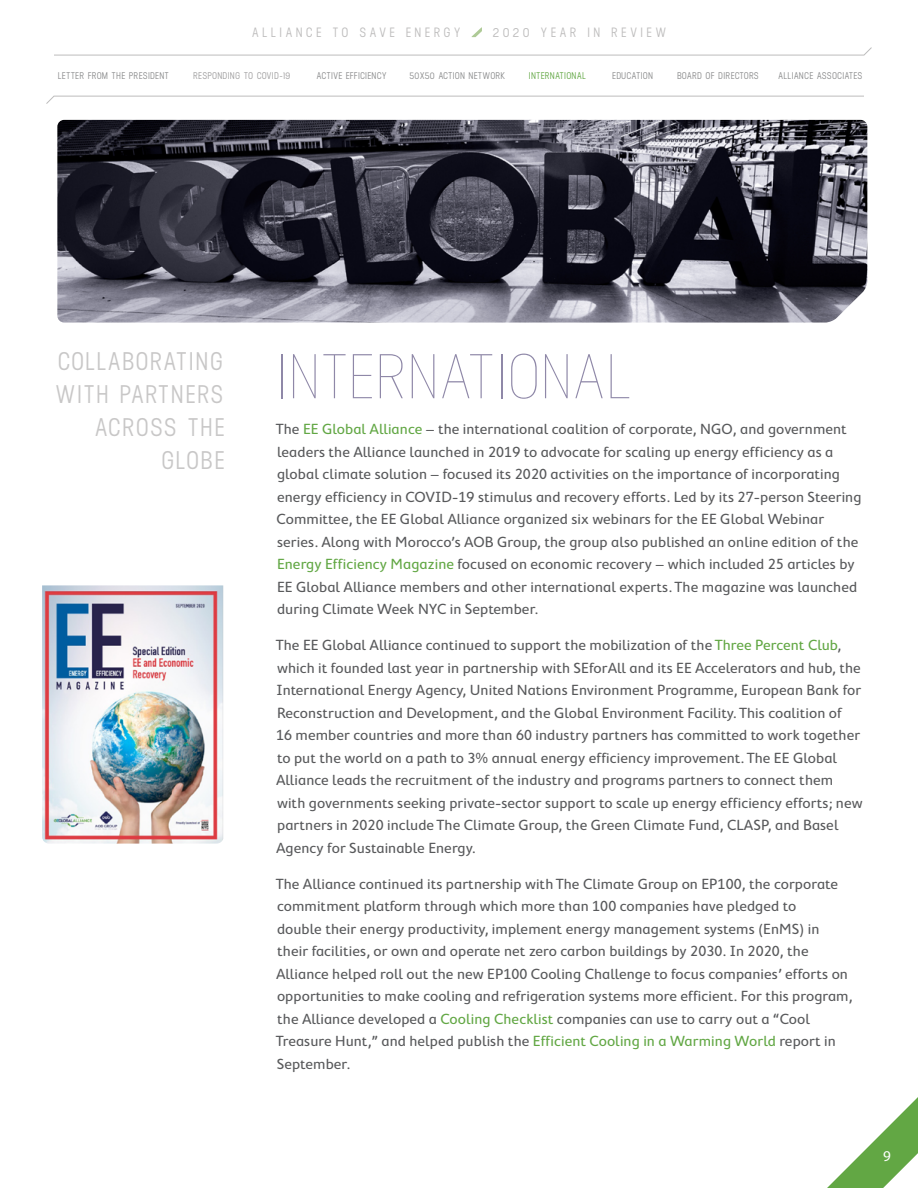
<style>
.page{position:relative;width:918px;height:1188px;background:#fff}
.page>*{position:absolute;margin:0;border:0;box-sizing:border-box;transform-origin:0 0}
.t1{font:300 63px "Neusa";letter-spacing:-.015em;color:#8f88a8}
.t2{font:500 25.5px/33px "Neusa";letter-spacing:.045em;color:#c8c7c7;text-align:right}
.t3{font:15px/22.5px "Cambridge Round";letter-spacing:.005em;color:#58595b}
.t4{font:15px "Myriad Pro";color:#fff}
.t5{font:500 13.5px "Neusa";letter-spacing:.25em;color:#bdbcbc}
.t6{font:500 9.75px "Neusa";letter-spacing:.015em;color:#8a8b8c}
.t7{font:500 9.75px "Neusa";letter-spacing:.03em;color:#9e9d9e}
.t8{font:500 9.75px "Neusa";letter-spacing:.015em;color:#62a744}
.s1{color:#62a744}
</style>
<div class="page">
<svg style="left:827px;top:1097px;width:91px;height:91px"></svg>
<svg style="left:471px;top:27px;width:11px;height:10px"></svg>
<svg style="left:46px;top:96px;width:818px;height:8px"></svg>
<svg style="left:54px;top:47px;width:818px;height:8px"></svg>
<img style="left:57px;top:120px;width:810px;height:203px">
<img style="left:42px;top:585px;width:181px;height:259px">
<p class="t5" style="left:252px;top:24px;width:210px">ALLIANCE TO SAVE ENERGY</p>
<p class="t5" style="left:493px;top:24px;width:175px">2020 YEAR IN REVIEW</p>
<p class="t6" style="left:58px;top:70px;width:113px">LETTER FROM THE PRESIDENT</p>
<p class="t7" style="left:193px;top:70px;width:98px">RESPONDING TO COVID-19</p>
<p class="t6" style="left:317px;top:70px;width:72px">ACTIVE EFFICIENCY</p>
<p class="t6" style="left:409px;top:70px;width:98px">50X50 ACTION NETWORK</p>
<p class="t8" style="left:529px;top:70px;width:59px">INTERNATIONAL</p>
<p class="t6" style="left:612px;top:70px;width:42px">EDUCATION</p>
<p class="t6" style="left:677px;top:69px;width:83px">BOARD OF DIRECTORS</p>
<p class="t6" style="left:778px;top:70px;width:86px">ALLIANCE ASSOCIATES</p>
<h2 class="t2" style="left:55px;top:344px;width:171px">COLLABORATING<br>WITH PARTNERS<br>ACROSS THE<br>GLOBE</h2>
<h1 class="t1" style="left:276px;top:342px;width:358px">INTERNATIONAL</h1>
<p class="t3" style="left:276px;top:418px;width:587px">The <span class="s1">EE Global Alliance</span> – the international coalition of corporate, NGO, and government leaders the Alliance launched in 2019 to advocate for scaling up energy efficiency as a global climate solution – focused its 2020 activities on the importance of incorporating energy efficiency in COVID-19 stimulus and recovery efforts. Led by its 27-person Steering Committee, the EE Global Alliance organized six webinars for the EE Global Webinar series. Along with Morocco’s AOB Group, the group also published an online edition of the <span class="s1">Energy Efficiency Magazine</span> focused on economic recovery – which included 25 articles by EE Global Alliance members and other international experts. The magazine was launched during Climate Week NYC in September.</p>
<p class="t3" style="left:276px;top:634px;width:588px">The EE Global Alliance continued to support the mobilization of the <span class="s1">Three Percent Club</span>, which it founded last year in partnership with SEforAll and its EE Accelerators and hub, the International Energy Agency, United Nations Environment Programme, European Bank for Reconstruction and Development, and the Global Environment Facility. This coalition of<br>16 member countries and more than 60 industry partners has committed to work together to put the world on a path to 3% annual energy efficiency improvement. The EE Global Alliance leads the recruitment of the industry and programs partners to connect them with governments seeking private-sector support to scale up energy efficiency efforts; new partners in 2020 include The Climate Group, the Green Climate Fund, CLASP, and Basel Agency for Sustainable Energy.</p>
<p class="t3" style="left:276px;top:872px;width:578px">The Alliance continued its partnership with The Climate Group on EP100, the corporate commitment platform through which more than 100 companies have pledged to<br>double their energy productivity, implement energy management systems (EnMS) in their facilities, or own and operate net zero carbon buildings by 2030. In 2020, the Alliance helped roll out the new EP100 Cooling Challenge to focus companies’ efforts on opportunities to make cooling and refrigeration systems more efficient. For this program, the Alliance developed a <span class="s1">Cooling Checklist</span> companies can use to carry out a “Cool Treasure Hunt,” and helped publish the <span class="s1">Efficient Cooling in a Warming World</span> report in September.</p>
<p class="t4" style="left:883px;top:1147px;width:9px">9</p>
</div>
